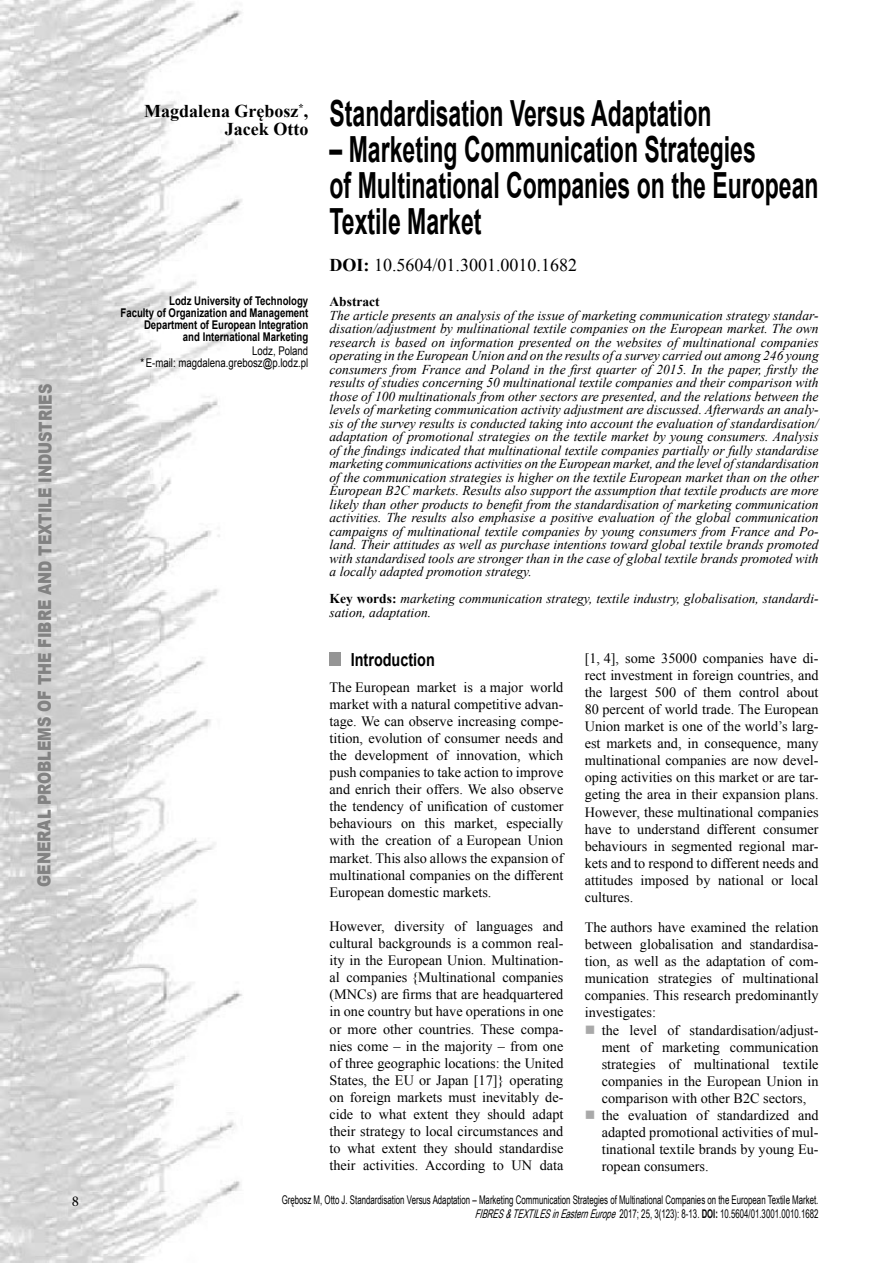
<style>
.page{position:relative;width:893px;height:1263px;background:#fff}
.page>*{position:absolute;margin:0;border:0;box-sizing:border-box;transform-origin:0 0}
.tytul{font:700 36px/36px "Arial";color:#000;scale:.64 1}
.t1{font:900 18px "Arial";letter-spacing:-.005em;color:#828282;scale:.8 1}
.DOI_numer{font:18px "Times New Roman";color:#000}
.autor{font:700 18px "Times New Roman";color:#000}
.naglowek_1{font:700 18px "Arial";color:#000;scale:.8 1}
.t2{font:15px "Minion Pro";color:#000}
.tekst{font:14.25px/17.1px "Times New Roman";color:#000;text-align:justify}
.tekst_podciecie_kwa{font:14.25px/17.1px "Times New Roman";color:#000;text-align:justify}
.abstrakt{font:italic 13.5px/13.5px "Times New Roman";color:#000;text-align:justify}
.abstrakt_gruby{font:700 13.5px "Times New Roman";color:#000}
.t3{font:12px/14.4px "Arial Narrow";color:#000;text-align:right;scale:.8 1}
.autor_instytucja{font:700 12px/12px "Arial";color:#000;text-align:right;scale:.8 1}
.autor_panstwo__adre{font:12px "Arial";color:#000;scale:.8 1}
.s1{font-weight:700}
.s2{font-weight:700;font-style:normal}
.s3{color:#a9a9a9}
.s4{font-style:italic}
.s5{font-family:"Arial";font-weight:700}
</style>
<div class="page">
<img style="left:0;top:0;width:243px;height:1263px">
<div style="left:330px;top:653px;width:11px;height:13px;background:#959595"></div>
<h2 class="t1" style="left:32px;top:887px;width:630px;rotate:-90deg">GENERAL PROBLEMS OF THE FIBRE AND TEXTILE INDUSTRIES</h2>
<p class="autor" style="left:144px;top:99px;width:166px">Magdalena Grębosz<sup>*</sup>,</p>
<p class="autor" style="left:225px;top:117px;width:85px">Jacek Otto</p>
<p class="autor_instytucja" style="left:121px;top:295px;width:236px">Lodz University of Technology<br>Faculty of Organization and Management Department of European Integration<br>and International Marketing</p>
<p class="autor_panstwo__adre" style="left:252px;top:343px;width:72px">Lodz, Poland</p>
<p class="autor_panstwo__adre" style="left:141px;top:355px;width:211px">* E-mail: magdalena.grebosz@p.lodz.pl</p>
<p class="tytul" style="left:330px;top:96px;width:598px">Standardisation Versus Adaptation</p>
<p class="tytul" style="left:330px;top:132px;width:766px">– Marketing Communication Strategies<br>of Multinational Companies on the European<br>Textile Market</p>
<p class="DOI_numer" style="left:330px;top:253px;width:249px"><span class="s1">DOI:</span> 10.5604/01.3001.0010.1682</p>
<p class="abstrakt_gruby" style="left:330px;top:292px;width:52px">Abstract</p>
<p class="abstrakt" style="left:330px;top:308px;width:491px">The article presents an analysis of the issue of marketing communication strategy standar&shy;disation/adjustment by multinational textile companies on the European market. The own research is based on information presented on the websites of multinational companies operating in the European Union and on the results of a survey carried out among 246 young consumers from France and Poland in the first quarter of 2015. In the paper, firstly the results of studies concerning 50 multinational textile companies and their comparison with those of 100 multinationals from other sectors are presented, and the relations between the levels of marketing communication activity adjustment are discussed. Afterwards an analy&shy;sis of the survey results is conducted taking into account the evaluation of standardisation/ adaptation of promotional strategies on the textile market by young consumers. Analysis of the findings indicated that multinational textile companies partially or fully standardise marketing communications activities on the European market, and the level of standardisation of the communication strategies is higher on the textile European market than on the other European B2C markets. Results also support the assumption that textile products are more likely than other products to benefit from the standardisation of marketing communication activities. The results also emphasise a positive evaluation of the global communication campaigns of multinational textile companies by young consumers from France and Po&shy;land. Their attitudes as well as purchase intentions toward global textile brands promoted with standardised tools are stronger than in the case of global textile brands promoted with a locally adapted promotion strategy.</p>
<p class="abstrakt" style="left:330px;top:591px;width:490px"><span class="s2">Key words:</span> marketing communication strategy, textile industry, globalisation, standardi&shy;sation, adaptation.</p>
<p class="naglowek_1" style="left:351px;top:648px;width:106px">Introduction</p>
<p class="tekst" style="left:330px;top:678px;width:235px">The European market is a major world market with a natural competitive advan&shy;tage. We can observe increasing compe&shy;tition, evolution of consumer needs and the development of innovation, which push companies to take action to improve and enrich their offers. We also observe the tendency of unification of customer behaviours on this market, especially with the creation of a European Union market. This also allows the expansion of multinational companies on the different European domestic markets.</p>
<p class="tekst" style="left:330px;top:917px;width:235px">However, diversity of languages and cultural backgrounds is a common real&shy;ity in the European Union. Multination&shy;al companies {Multinational companies (MNCs) are firms that are headquartered in one country but have operations in one or more other countries. These compa&shy;nies come – in the majority – from one of three geographic locations: the United States, the EU or Japan [17]} operating on foreign markets must inevitably de&shy;cide to what extent they should adapt their strategy to local circumstances and to what extent they should standardise their activities. According to UN data</p>
<p class="tekst" style="left:585px;top:649px;width:235px">[1, 4], some 35000 companies have di&shy;rect investment in foreign countries, and the largest 500 of them control about 80 percent of world trade. The European Union market is one of the world’s larg&shy;est markets and, in consequence, many multinational companies are now devel&shy;oping activities on this market or are tar&shy;geting the area in their expansion plans.<br>However, these multinational companies have to understand different consumer behaviours in segmented regional mar&shy;kets and to respond to different needs and attitudes imposed by national or local cultures.</p>
<p class="tekst" style="left:585px;top:918px;width:235px">The authors have examined the relation between globalisation and standardisa&shy;tion, as well as the adaptation of com&shy;munication strategies of multinational companies. This research predominantly investigates:</p>
<p class="tekst_podciecie_kwa" style="left:602px;top:1021px;width:218px;text-indent:-17px"><span class="s3">■</span> the level of standardisation/adjust&shy;ment of marketing communication strategies of multinational textile companies in the European Union in comparison with other B2C sectors,</p>
<p class="tekst_podciecie_kwa" style="left:602px;top:1106px;width:218px;text-indent:-17px"><span class="s3">■</span> the evaluation of standardized and adapted promotional activities of mul&shy;tinational textile brands by young Eu&shy;ropean consumers.</p>
<p class="t2" style="left:72px;top:1191px;width:9px">8</p>
<p class="t3" style="left:282px;top:1192px;width:673px">Grębosz M, Otto J. Standardisation Versus Adaptation – Marketing Communication Strategies of Multinational Companies on the European Textile Market.<br><span class="s4">FIBRES&amp;TEXTILESinEasternEurope</span>2017; 25, 3(123): 8-13. <span class="s5">DOI:</span> 10.5604/01.3001.0010.1682</p>
</div>
